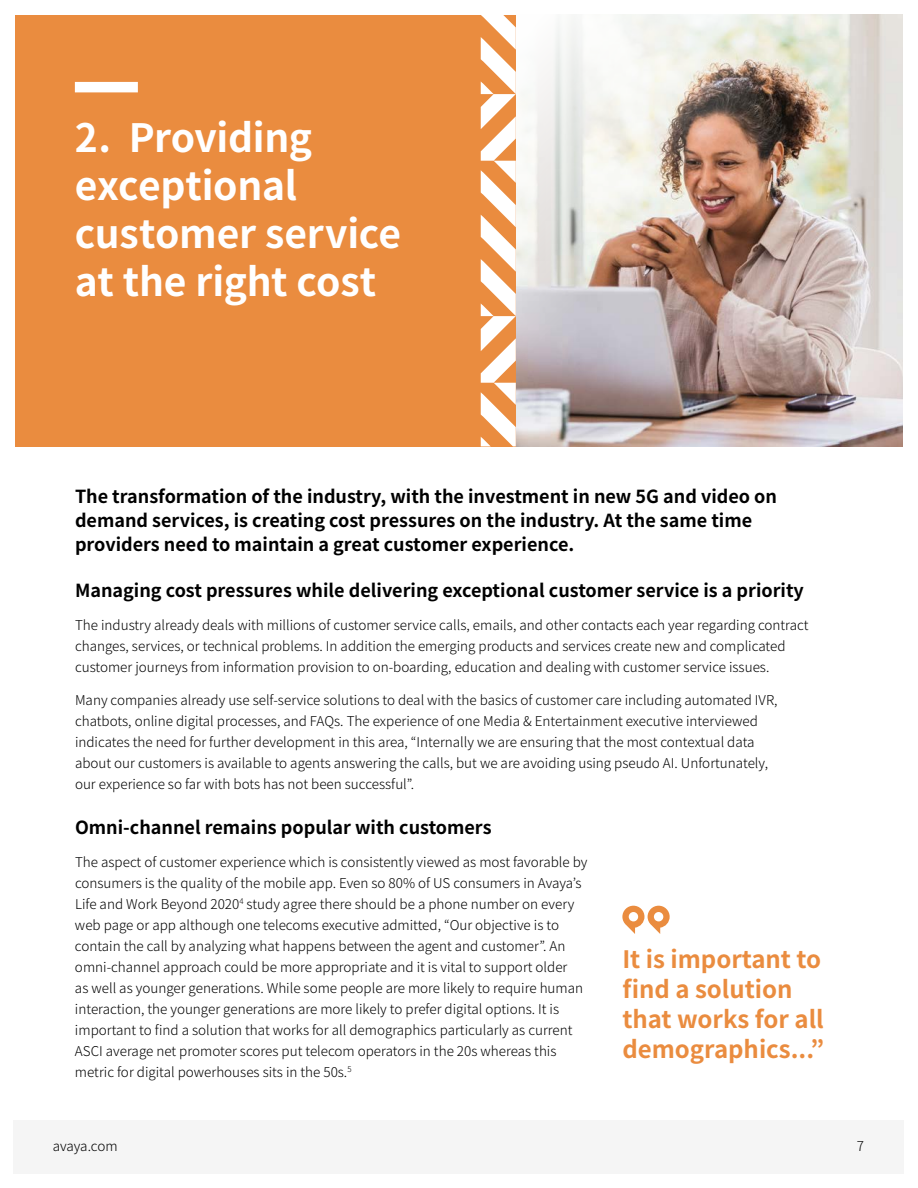
<style>
.page{position:relative;width:918px;height:1188px;background:#fff}
.page>*{position:absolute;margin:0;border:0;box-sizing:border-box;transform-origin:0 0}
.t1{font:700 39px/48px "Noto Sans JP";letter-spacing:-.01em;color:#fff}
.t2{font:700 24px/30px "Noto Sans JP";color:#ea8c3f}
.t3{font:700 18px/24px "Noto Sans JP";color:#000}
.t4{font:300 13.5px/21px "Noto Sans JP";color:#000}
</style>
<div class="page">
<img style="left:516px;top:15px;width:387px;height:431px">
<div style="left:15px;top:15px;width:501px;height:431px;background:#ea8c3f"></div>
<div style="left:75px;top:82px;width:63px;height:10px;background:#fff"></div>
<svg style="left:481px;top:15px;width:35px;height:431px"></svg>
<svg style="left:622px;top:906px;width:48px;height:28px"></svg>
<div style="left:14px;top:1120px;width:890px;height:54px;background:#f5f5f5"></div>
<h1 class="t1" style="left:75px;top:115px;width:328px">2. Providing exceptional customer service at the right cost</h1>
<h3 class="t3" style="left:75px;top:485px;width:704px">The transformation of the industry, with the investment in new 5G and video on demand services, is creating cost pressures on the industry. At the same time providers need to maintain a great customer experience.</h3>
<h3 class="t3" style="left:75px;top:578px;width:730px">Managing cost pressures while delivering exceptional customer service is a priority</h3>
<p class="t4" style="left:75px;top:614px;width:735px">The industry already deals with millions of customer service calls, emails, and other contacts each year regarding contract changes, services, or technical problems. In addition the emerging products and services create new and complicated customer journeys from information provision to on-boarding, education and dealing with customer service issues.</p>
<p class="t4" style="left:75px;top:689px;width:704px">Many companies already use self-service solutions to deal with the basics of customer care including automated IVR, chatbots, online digital processes, and FAQs. The experience of one Media &amp; Entertainment executive interviewed indicates the need for further development in this area, “Internally we are ensuring that the most contextual data about our customers is available to agents answering the calls, but we are avoiding using pseudo AI. Unfortunately, our experience so far with bots has not been successful”.</p>
<h3 class="t3" style="left:75px;top:816px;width:418px">Omni-channel remains popular with customers</h3>
<p class="t4" style="left:75px;top:852px;width:514px">The aspect of customer experience which is consistently viewed as most favorable by consumers is the quality of the mobile app. Even so 80% of US consumers in Avaya’s Life and Work Beyond 2020<sup>4</sup> study agree there should be a phone number on every web page or app although one telecoms executive admitted, “Our objective is to contain the call by analyzing what happens between the agent and customer”. An omni-channel approach could be more appropriate and it is vital to support older<br>as well as younger generations. While some people are more likely to require human interaction, the younger generations are more likely to prefer digital options. It is important to find a solution that works for all demographics particularly as current ASCI average net promoter scores put telecom operators in the 20s whereas this metric for digital powerhouses sits in the 50s.<sup>5</sup></p>
<h2 class="t2" style="left:622px;top:945px;width:204px">It is important to find a solution that works for all demographics...”</h2>
<p class="t4" style="left:53px;top:1135px;width:66px">avaya.com</p>
<p class="t4" style="left:857px;top:1135px;width:9px">7</p>
</div>
